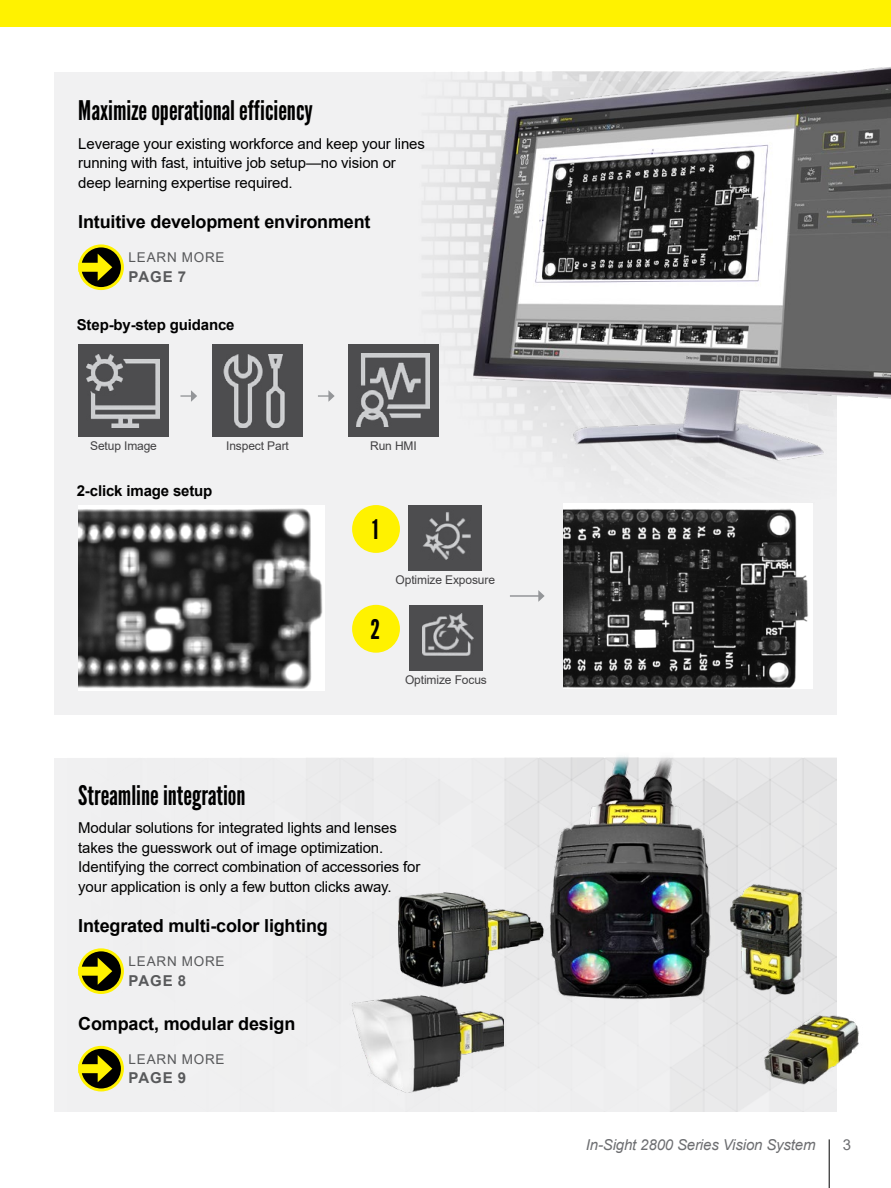
<style>
.page{position:relative;width:891px;height:1188px;background:#fff}
.page>*{position:absolute;margin:0;border:0;box-sizing:border-box;transform-origin:0 0}
.t1{font:27px "League Gothic";color:#000}
.t2{font:700 18px "Arial";letter-spacing:-.01em;color:#000}
.t3{font:15px/19.5px "Arial";letter-spacing:-.01em;color:#000}
.t4{font:700 15px "Arial";letter-spacing:-.01em;color:#000}
.t5{font:italic 15px "Arial";letter-spacing:-.01em;color:#6d6e71}
.t6{font:700 15px "Arial";letter-spacing:.06em;color:#58595b}
.t7{font:15px "Arial";color:#6d6e71}
.t8{font:13.5px "Arial";letter-spacing:.06em;color:#58595b}
.t9{font:12px "Arial";letter-spacing:-.01em;color:#414042}
</style>
<div class="page">
<div style="left:54px;top:72px;width:783px;height:643px;background:#f1f1f2"></div>
<div style="left:54px;top:758px;width:783px;height:353px;background:#eeeeef"></div>
<svg style="left:80px;top:246px;width:42px;height:43px"></svg>
<div style="left:78px;top:244px;width:46px;height:46px;border:3px solid #fff200;border-radius:50%"></div>
<div style="left:78px;top:263px;width:25px;height:9px;background:#fff200"></div>
<svg style="left:98px;top:254px;width:14px;height:27px"></svg>
<svg style="left:80px;top:950px;width:42px;height:42px"></svg>
<div style="left:78px;top:948px;width:46px;height:46px;border:3px solid #fff200;border-radius:50%"></div>
<div style="left:78px;top:967px;width:25px;height:9px;background:#fff200"></div>
<svg style="left:98px;top:958px;width:14px;height:27px"></svg>
<svg style="left:80px;top:1047px;width:42px;height:43px"></svg>
<div style="left:78px;top:1046px;width:46px;height:45px;border:3px solid #fff200;border-radius:50%"></div>
<div style="left:78px;top:1064px;width:25px;height:9px;background:#fff200"></div>
<svg style="left:98px;top:1055px;width:14px;height:27px"></svg>
<div style="left:78px;top:344px;width:91px;height:93px;background:#4d4d4f"></div>
<img style="left:86px;top:354px;width:74px;height:73px">
<div style="left:212px;top:344px;width:91px;height:93px;background:#4d4d4f"></div>
<img style="left:223px;top:354px;width:62px;height:73px">
<div style="left:348px;top:344px;width:91px;height:92px;background:#4d4d4f"></div>
<img style="left:356px;top:354px;width:57px;height:73px">
<svg style="left:180px;top:390px;width:17px;height:12px"></svg>
<svg style="left:318px;top:390px;width:17px;height:12px"></svg>
<img style="left:413px;top:67px;width:478px;height:413px">
<img style="left:78px;top:505px;width:246px;height:185px">
<img style="left:563px;top:504px;width:250px;height:185px">
<div style="left:409px;top:505px;width:73px;height:66px;background:#4d4d4f"></div>
<img style="left:423px;top:512px;width:48px;height:48px">
<div style="left:409px;top:605px;width:74px;height:66px;background:#4d4d4f"></div>
<img style="left:423px;top:614px;width:50px;height:42px">
<div style="left:352px;top:505px;width:48px;height:48px;background:#fff200;border-radius:50%"></div>
<div style="left:352px;top:605px;width:48px;height:48px;background:#fff200;border-radius:50%"></div>
<hr style="left:510px;top:595px;width:29px;height:2px;background:#939598">
<svg style="left:538px;top:590px;width:7px;height:12px"></svg>
<img style="left:350px;top:994px;width:154px;height:101px">
<img style="left:395px;top:891px;width:150px;height:98px">
<img style="left:715px;top:871px;width:104px;height:138px">
<img style="left:755px;top:1007px;width:104px;height:83px">
<img style="left:545px;top:756px;width:168px;height:246px">
<hr style="left:829px;top:1139px;width:1px;height:49px;background:#000">
<div style="left:0;top:0;width:891px;height:27px;background:#fff200"></div>
<h1 class="t1" style="left:78px;top:95px;width:236px">Maximize operational efficiency</h1>
<p class="t3" style="left:78px;top:134px;width:348px">Leverage your existing workforce and keep your lines running with fast, intuitive job setup—no vision or deep learning expertise required.</p>
<p class="t2" style="left:78px;top:209px;width:294px">Intuitive development environment</p>
<p class="t8" style="left:129px;top:248px;width:98px">LEARN MORE</p>
<p class="t6" style="left:129px;top:266px;width:59px">PAGE 7</p>
<p class="t4" style="left:77px;top:315px;width:159px">Step-by-step guidance</p>
<p class="t9" style="left:90px;top:438px;width:68px">Setup Image</p>
<p class="t9" style="left:226px;top:437px;width:64px">Inspect Part</p>
<p class="t9" style="left:370px;top:437px;width:48px">Run HMI</p>
<p class="t4" style="left:77px;top:480px;width:137px">2-click image setup</p>
<h1 class="t1" style="left:372px;top:513px;width:8px">1</h1>
<h1 class="t1" style="left:371px;top:613px;width:11px">2</h1>
<p class="t9" style="left:396px;top:572px;width:101px">Optimize Exposure</p>
<p class="t9" style="left:405px;top:672px;width:83px">Optimize Focus</p>
<h1 class="t1" style="left:78px;top:779px;width:169px">Streamline integration</h1>
<p class="t3" style="left:78px;top:818px;width:344px">Modular solutions for integrated lights and lenses takes the guesswork out of image optimization.<br>Identifying the correct combination of accessories for your application is only a few button clicks away.</p>
<p class="t2" style="left:78px;top:913px;width:251px">Integrated multi-color lighting</p>
<p class="t8" style="left:129px;top:952px;width:98px">LEARN MORE</p>
<p class="t6" style="left:129px;top:970px;width:59px">PAGE 8</p>
<p class="t2" style="left:78px;top:1011px;width:219px">Compact, modular design</p>
<p class="t8" style="left:129px;top:1050px;width:98px">LEARN MORE</p>
<p class="t6" style="left:129px;top:1068px;width:59px">PAGE 9</p>
<p class="t5" style="left:586px;top:1135px;width:231px">In-Sight 2800 Series Vision System</p>
<p class="t7" style="left:843px;top:1135px;width:10px">3</p>
</div>
